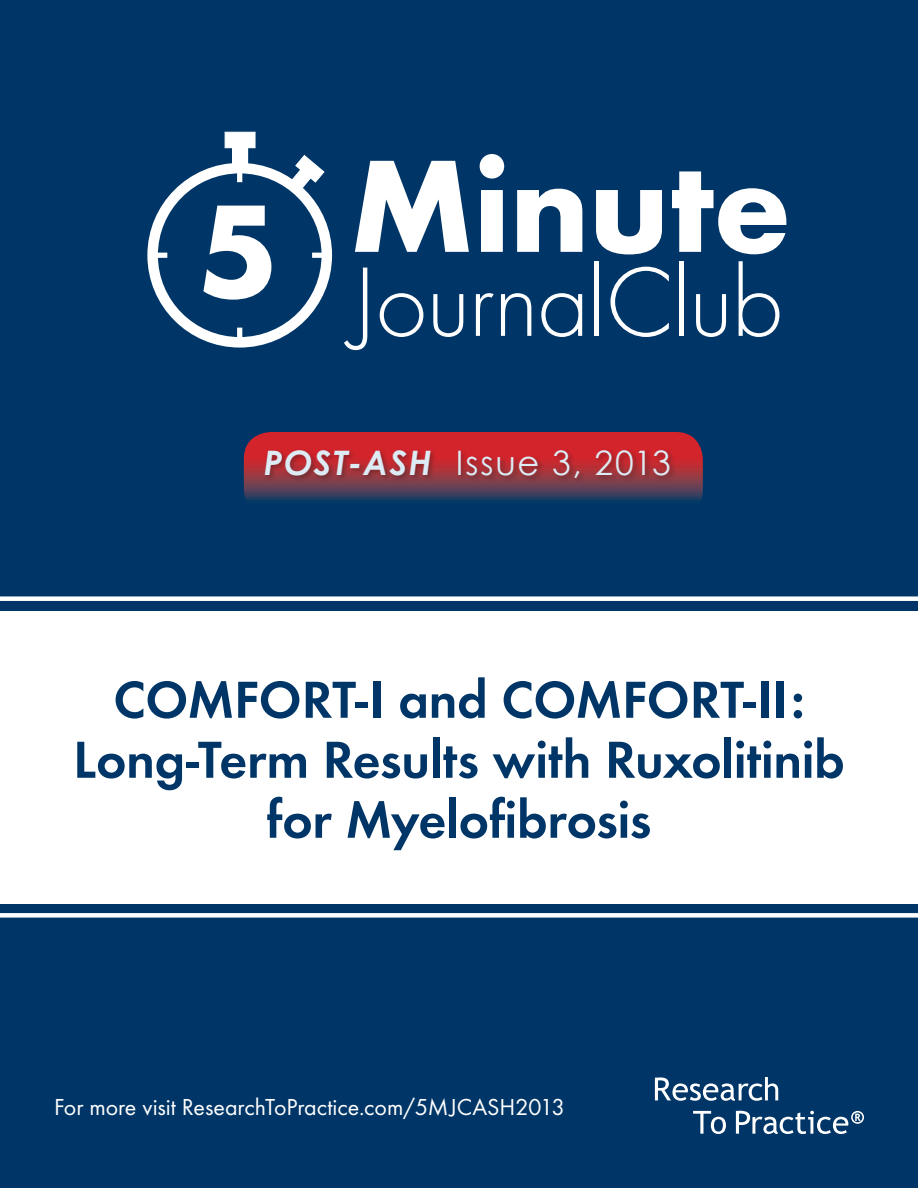
<style>
.page{position:relative;width:918px;height:1188px;background:#003667}
.page>*{position:absolute;margin:0;border:0;box-sizing:border-box;transform-origin:0 0}
.t1{font:600 54px/60px "Futura T";letter-spacing:-.005em;color:#003667;text-align:center}
.t2{font:33.75px "Century Gothic";letter-spacing:.05em;color:#dcebf4}
.t3{font:24px "Futura T";letter-spacing:-.005em;color:#fff}
.s1{font-weight:700;font-style:italic}
</style>
<div class="page">
<div style="left:232px;top:136px;width:16px;height:32px;background:#fff"></div>
<div style="left:225px;top:132px;width:31px;height:16px;background:#fff;border:1px solid #fff"></div>
<svg style="left:289px;top:155px;width:36px;height:37px"></svg>
<div style="left:312px;top:253px;width:13px;height:5px;background:#fff"></div>
<div style="left:237px;top:328px;width:5px;height:13px;background:#fff"></div>
<div style="left:237px;top:169px;width:5px;height:13px;background:#fff"></div>
<div style="left:154px;top:253px;width:13px;height:5px;background:#fff"></div>
<div style="left:147px;top:163px;width:185px;height:185px;border:10px solid #fff;border-radius:50%"></div>
<svg style="left:203px;top:206px;width:68px;height:94px"></svg>
<svg style="left:355px;top:161px;width:114px;height:91px"></svg>
<svg style="left:480px;top:154px;width:24px;height:98px"></svg>
<svg style="left:517px;top:189px;width:65px;height:63px"></svg>
<svg style="left:596px;top:190px;width:66px;height:64px"></svg>
<svg style="left:672px;top:171px;width:114px;height:83px"></svg>
<svg style="left:344px;top:268px;width:23px;height:82px"></svg>
<svg style="left:380px;top:293px;width:43px;height:44px"></svg>
<svg style="left:433px;top:294px;width:30px;height:43px"></svg>
<svg style="left:476px;top:293px;width:18px;height:43px"></svg>
<svg style="left:501px;top:293px;width:30px;height:43px"></svg>
<svg style="left:541px;top:293px;width:41px;height:44px"></svg>
<hr style="left:595px;top:261px;width:4px;height:75px;background:#fff">
<svg style="left:611px;top:267px;width:58px;height:70px"></svg>
<div style="left:679px;top:261px;width:5px;height:75px;background:#fff"></div>
<svg style="left:696px;top:294px;width:30px;height:43px"></svg>
<svg style="left:739px;top:261px;width:40px;height:76px"></svg>
<div style="left:0;top:611px;width:918px;height:292px;background:#fff"></div>
<svg style="left:655px;top:1077px;width:123px;height:24px"></svg>
<svg style="left:693px;top:1111px;width:33px;height:23px"></svg>
<svg style="left:736px;top:1111px;width:128px;height:23px"></svg>
<div style="left:0;top:913px;width:918px;height:5px;background:#fff"></div>
<div style="left:0;top:596px;width:918px;height:5px;background:#fff"></div>
<svg style="left:244px;top:432px;width:459px;height:69px;background:#8a3143"></svg>
<div style="left:263px;top:448px;width:413px;height:37px;background:#231f20;opacity:.4"></div>
<p class="t2" style="left:264px;top:442px;width:408px"><span class="s1">POST-ASH</span> Issue 3, 2013</p>
<p class="t1" style="left:73px;top:669px;width:773px">COMFORT-I and COMFORT-II:<br>Long-Term Results with Ruxolitinib for Myelofibrosis</p>
<p class="t3" style="left:54px;top:1093px;width:513px">For more visit ResearchToPractice.com/5MJCASH2013</p>
</div>
